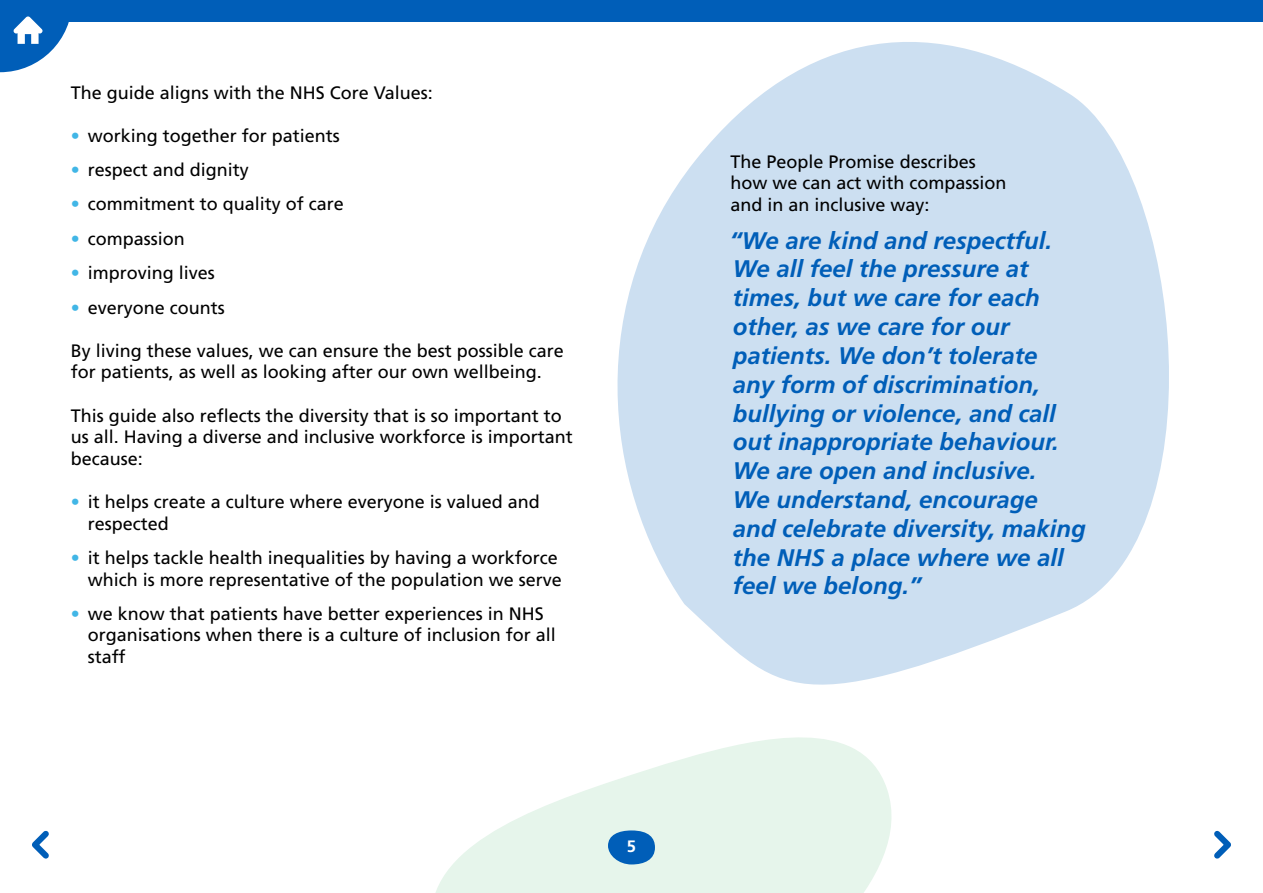
<style>
.page{position:relative;width:1263px;height:893px;background:#fff}
.page>*{position:absolute;margin:0;border:0;box-sizing:border-box;transform-origin:0 0}
.Body_12pt_-_Black{font:italic 700 24px/28.8px "Frutiger LT Std";color:#005eb8}
.Body_12pt_-_Black-2{font:18px/21.6px "Frutiger LT Std";color:#000}
.t1{font:700 16.5px "Frutiger LT Std";color:#fff}
.s1{color:#41b6e6}
</style>
<div class="page">
<svg style="left:435px;top:737px;width:457px;height:156px;fill:#e6f5eb"></svg>
<svg style="left:586px;top:21px;width:635px;height:664px;fill:#ccdff1"></svg>
<svg style="left:608px;top:830px;width:47px;height:34px;background:#2c7bc1"></svg>
<svg style="left:32px;top:830px;width:17px;height:29px"></svg>
<svg style="left:1214px;top:830px;width:17px;height:29px"></svg>
<div style="left:0;top:0;width:1263px;height:21px;background:#005eb8"></div>
<svg style="left:0;top:16px;width:72px;height:56px"></svg>
<p class="Body_12pt_-_Black-2" style="left:71px;top:82px;width:364px">The guide aligns with the NHS Core Values:</p>
<p class="Body_12pt_-_Black-2" style="left:71px;top:125px;width:271px"><span class="s1">•</span> working together for patients</p>
<p class="Body_12pt_-_Black-2" style="left:71px;top:159px;width:180px"><span class="s1">•</span> respect and dignity</p>
<p class="Body_12pt_-_Black-2" style="left:71px;top:193px;width:275px"><span class="s1">•</span> commitment to quality of care</p>
<p class="Body_12pt_-_Black-2" style="left:71px;top:228px;width:116px"><span class="s1">•</span> compassion</p>
<p class="Body_12pt_-_Black-2" style="left:71px;top:262px;width:146px"><span class="s1">•</span> improving lives</p>
<p class="Body_12pt_-_Black-2" style="left:71px;top:297px;width:156px"><span class="s1">•</span> everyone counts</p>
<p class="Body_12pt_-_Black-2" style="left:71px;top:340px;width:495px">By living these values, we can ensure the best possible care for patients, as well as looking after our own wellbeing.</p>
<p class="Body_12pt_-_Black-2" style="left:71px;top:405px;width:504px">This guide also reflects the diversity that is so important to us all. Having a diverse and inclusive workforce is important because:</p>
<p class="Body_12pt_-_Black-2" style="left:88px;top:491px;width:454px;text-indent:-17px"><span class="s1">•</span> it helps create a culture where everyone is valued and respected</p>
<p class="Body_12pt_-_Black-2" style="left:71px;top:547px;width:493px;text-align:right"><span class="s1">•</span> it helps tackle health inequalities by having a workforce which is more representative of the population we serve</p>
<p class="Body_12pt_-_Black-2" style="left:88px;top:603px;width:470px;text-indent:-17px"><span class="s1">•</span> we know that patients have better experiences in NHS organisations when there is a culture of inclusion for all staff</p>
<p class="t1" style="left:627px;top:837px;width:11px">5</p>
<p class="Body_12pt_-_Black-2" style="left:730px;top:151px;width:278px">The People Promise describes how we can act with compassion and in an inclusive way:</p>
<p class="Body_12pt_-_Black" style="left:730px;top:226px;width:357px">“We are kind and respectful.<br>We all feel the pressure at times, but we care for each other, as we care for our patients. We don’t tolerate<br>any form of discrimination, bullying or violence, and call out inappropriate behaviour.<br>We are open and inclusive.<br>We understand, encourage<br>and celebrate diversity, making the NHS a place where we all feel we belong.”</p>
</div>
